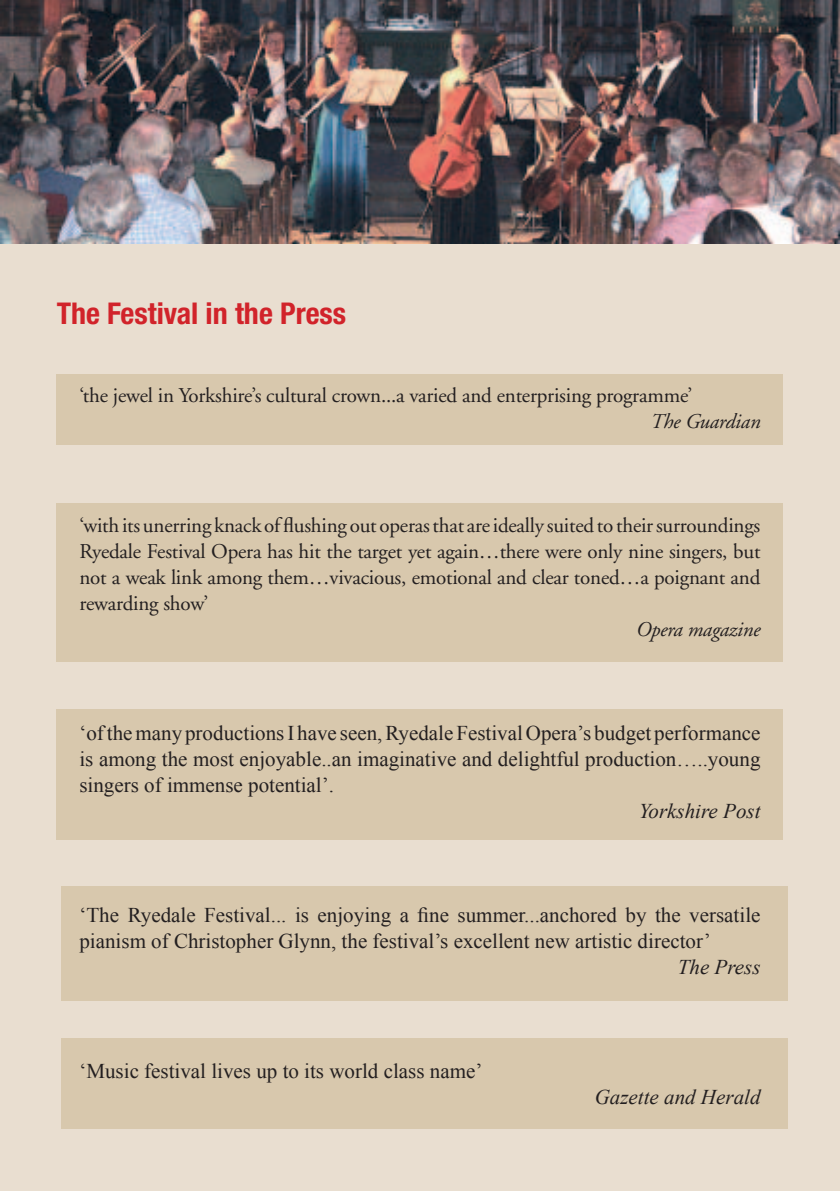
<style>
.page{position:relative;width:840px;height:1191px;background:#fff}
.page>*{position:absolute;margin:0;border:0;box-sizing:border-box;transform-origin:0 0}
.t1{font:700 condensed 30px "Helvetica Neue";color:#d1232a}
.t2{font:21px/26px "Times New Roman";color:#231f20;text-align:justify}
.t3{font:21px/26px "Adobe Garamond";letter-spacing:-.01em;color:#231f20;text-align:justify}
.t4{font:italic 21px "Times New Roman";color:#231f20}
.t5{font:italic 21px "Adobe Garamond";letter-spacing:-.01em;color:#231f20}
</style>
<div class="page">
<div style="left:0;top:244px;width:839px;height:947px;background:#e9ded0"></div>
<div style="left:61px;top:1037px;width:726px;height:91px;background:#d8c8ad"></div>
<div style="left:61px;top:886px;width:726px;height:115px;background:#d8c8ad"></div>
<div style="left:57px;top:709px;width:725px;height:130px;background:#d8c8ad"></div>
<div style="left:57px;top:503px;width:725px;height:158px;background:#d8c8ad"></div>
<div style="left:57px;top:374px;width:725px;height:71px;background:#d8c8ad"></div>
<img style="left:0;top:0;width:839px;height:244px">
<h1 class="t1" style="left:57px;top:295px;width:291px">The Festival in the Press</h1>
<p class="t3" style="left:79px;top:383px;width:614px">‘the jewel in Yorkshire’s cultural crown...a varied and enterprising programme’</p>
<p class="t5" style="left:650px;top:410px;width:111px">The Guardian</p>
<p class="t3" style="left:79px;top:513px;width:682px">‘with its unerring knack of flushing out operas that are ideally suited to their surroundings Ryedale Festival Opera has hit the target yet again…there were only nine singers, but not a weak link among them…vivacious, emotional and clear toned…a poignant and rewarding show’</p>
<p class="t5" style="left:635px;top:618px;width:126px">Opera magazine</p>
<p class="t2" style="left:79px;top:719px;width:682px">‘of the many productions I have seen, Ryedale Festival Opera’s budget performance is among the most enjoyable..an imaginative and delightful production…..young singers of immense potential’.</p>
<p class="t4" style="left:638px;top:796px;width:123px">Yorkshire Post</p>
<p class="t2" style="left:79px;top:901px;width:682px">‘The Ryedale Festival... is enjoying a fine summer...anchored by the versatile pianism of Christopher Glynn, the festival’s excellent new artistic director’</p>
<p class="t4" style="left:677px;top:952px;width:84px">The Press</p>
<p class="t2" style="left:79px;top:1057px;width:404px">‘Music festival lives up to its world class name’</p>
<p class="t4" style="left:594px;top:1082px;width:167px">Gazette and Herald</p>
</div>
